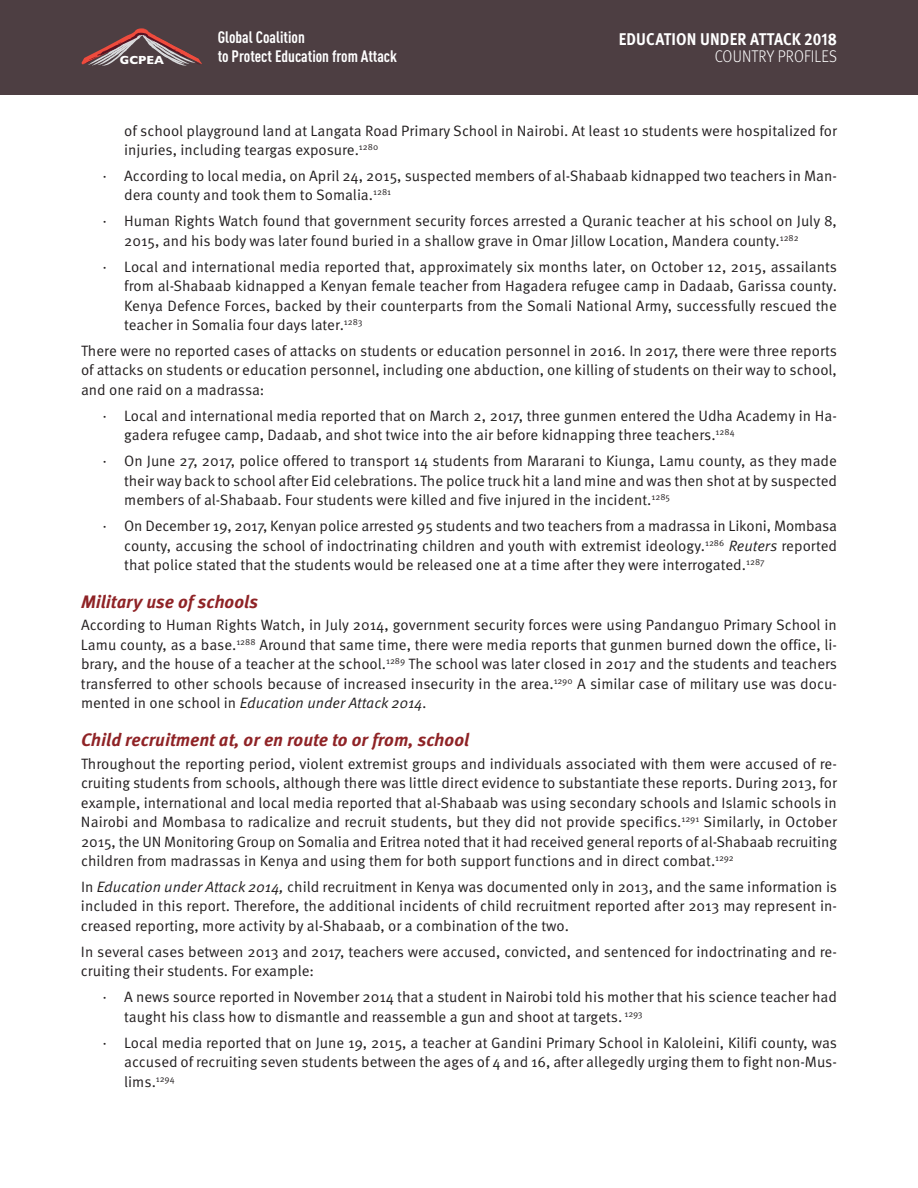
<style>
.page{position:relative;width:918px;height:1188px;background:#fff}
.page>*{position:absolute;margin:0;border:0;box-sizing:border-box;transform-origin:0 0}
.t1{font:italic 700 18px "Meta Pro";color:#8f2326}
.t2{font:700 16.95px "Meta Pro";letter-spacing:.01em;color:#fff;scale:.9 1}
.t3{font:300 16.95px "Meta Pro";letter-spacing:.01em;color:#fff;scale:.9 1}
.t4{font:700 16.35px/19.4px "DIN Cond";color:#fff}
.t5{font:15px/19.5px "Meta Pro Norm";color:#231f20;text-align:justify}
.t6{font:15px "Meta Pro Norm Ita";color:#231f20}
.t7{font:700 11.85px "Gill Sans";color:#fff}
.s1{font-family:"Meta Pro Norm Ita"}
.s2{font-family:"Meta Pro Norm"}
</style>
<div class="page">
<div style="left:0;top:0;width:918px;height:95px;background:#4d3e42"></div>
<svg style="left:81px;top:28px;width:121px;height:38px"></svg>
<p class="t4" style="left:218px;top:29px;width:181px">Global Coalition<br>to Protect Education from Attack</p>
<p class="t2" style="left:619px;top:33px;width:244px">EDUCATION UNDER ATTACK 2018</p>
<p class="t7" style="left:120px;top:53px;width:46px">GCPEA</p>
<p class="t3" style="left:715px;top:50px;width:137px">COUNTRY PROFILES</p>
<p class="t5" style="left:124px;top:122px;width:714px">of school playground land at Langata Road Primary School in Nairobi. At least 10 students were hospitalized for injuries, including teargas exposure.<sup>1280</sup></p>
<p class="t5" style="left:124px;top:167px;width:714px;text-indent:-22px">· According to local media, on April 24, 2015, suspected members of al-Shabaab kidnapped two teachers in Man&shy;dera county and took them to Somalia.<sup>1281</sup></p>
<p class="t5" style="left:124px;top:212px;width:714px;text-indent:-22px">· Human Rights Watch found that government security forces arrested a Quranic teacher at his school on July 8,<br>2015, and his body was later found buried in a shallow grave in Omar Jillow Location, Mandera county.<sup>1282</sup></p>
<p class="t5" style="left:124px;top:258px;width:714px;text-indent:-22px">· Local and international media reported that, approximately six months later, on October 12, 2015, assailants from al-Shabaab kidnapped a Kenyan female teacher from Hagadera refugee camp in Dadaab, Garissa county.<br>Kenya Defence Forces, backed by their counterparts from the Somali National Army, successfully rescued the teacher in Somalia four days later.<sup>1283</sup></p>
<p class="t5" style="left:81px;top:342px;width:758px">There were no reported cases of attacks on students or education personnel in 2016. In 2017, there were three reports of attacks on students or education personnel, including one abduction, one killing of students on their way to school, and one raid on a madrassa:</p>
<p class="t5" style="left:124px;top:407px;width:714px;text-indent:-22px">· Local and international media reported that on March 2, 2017, three gunmen entered the Udha Academy in Ha&shy;gadera refugee camp, Dadaab, and shot twice into the air before kidnapping three teachers.<sup>1284</sup></p>
<p class="t5" style="left:124px;top:452px;width:714px;text-indent:-22px">· On June 27, 2017, police offered to transport 14 students from Mararani to Kiunga, Lamu county, as they made their way back to school after Eid celebrations. The police truck hit a land mine and was then shot at by suspected members of al-Shabaab. Four students were killed and five injured in the incident.<sup>1285</sup></p>
<p class="t5" style="left:124px;top:517px;width:714px;text-indent:-22px">· On December 19, 2017, Kenyan police arrested 95 students and two teachers from a madrassa in Likoni, Mombasa county, accusing the school of indoctrinating children and youth with extremist ideology.<sup>1286</sup> <span class="s1">Reuters</span> reported that police stated that the students would be released one at a time after they were interrogated.<sup>1287</sup></p>
<p class="t1" style="left:81px;top:594px;width:179px">Military use of schools</p>
<p class="t5" style="left:81px;top:617px;width:758px">According to Human Rights Watch, in July 2014, government security forces were using Pandanguo Primary School in Lamu county, as a base.<sup>1288</sup> Around that same time, there were media reports that gunmen burned down the office, li&shy;brary, and the house of a teacher at the school.<sup>1289</sup> The school was later closed in 2017 and the students and teachers transferred to other schools because of increased insecurity in the area.<sup>1290</sup> A similar case of military use was docu-</p>
<p class="t6" style="left:81px;top:698px;width:348px"><span class="s2">mented in one school in</span> Education under Attack 2014.</p>
<p class="t1" style="left:81px;top:733px;width:390px">Child recruitment at, or en route to or from, school</p>
<p class="t5" style="left:81px;top:755px;width:758px">Throughout the reporting period, violent extremist groups and individuals associated with them were accused of re&shy;cruiting students from schools, although there was little direct evidence to substantiate these reports. During 2013, for example, international and local media reported that al-Shabaab was using secondary schools and Islamic schools in Nairobi and Mombasa to radicalize and recruit students, but they did not provide specifics.<sup>1291</sup> Similarly, in October 2015, the UN Monitoring Group on Somalia and Eritrea noted that it had received general reports of al-Shabaab recruiting children from madrassas in Kenya and using them for both support functions and in direct combat.<sup>1292</sup></p>
<p class="t5" style="left:81px;top:878px;width:758px">In <span class="s1">Education under Attack 2014,</span> child recruitment in Kenya was documented only in 2013, and the same information is included in this report. Therefore, the additional incidents of child recruitment reported after 2013 may represent in&shy;creased reporting, more activity by al-Shabaab, or a combination of the two.</p>
<p class="t5" style="left:81px;top:943px;width:757px">In several cases between 2013 and 2017, teachers were accused, convicted, and sentenced for indoctrinating and re&shy;cruiting their students. For example:</p>
<p class="t5" style="left:124px;top:988px;width:714px;text-indent:-22px">· A news source reported in November 2014 that a student in Nairobi told his mother that his science teacher had taught his class how to dismantle and reassemble a gun and shoot at targets. <sup>1293</sup></p>
<p class="t5" style="left:124px;top:1034px;width:714px;text-indent:-22px">· Local media reported that on June 19, 2015, a teacher at Gandini Primary School in Kaloleini, Kilifi county, was accused of recruiting seven students between the ages of 4 and 16, after allegedly urging them to fight non-Mus&shy;lims.<sup>1294</sup></p>
</div>
